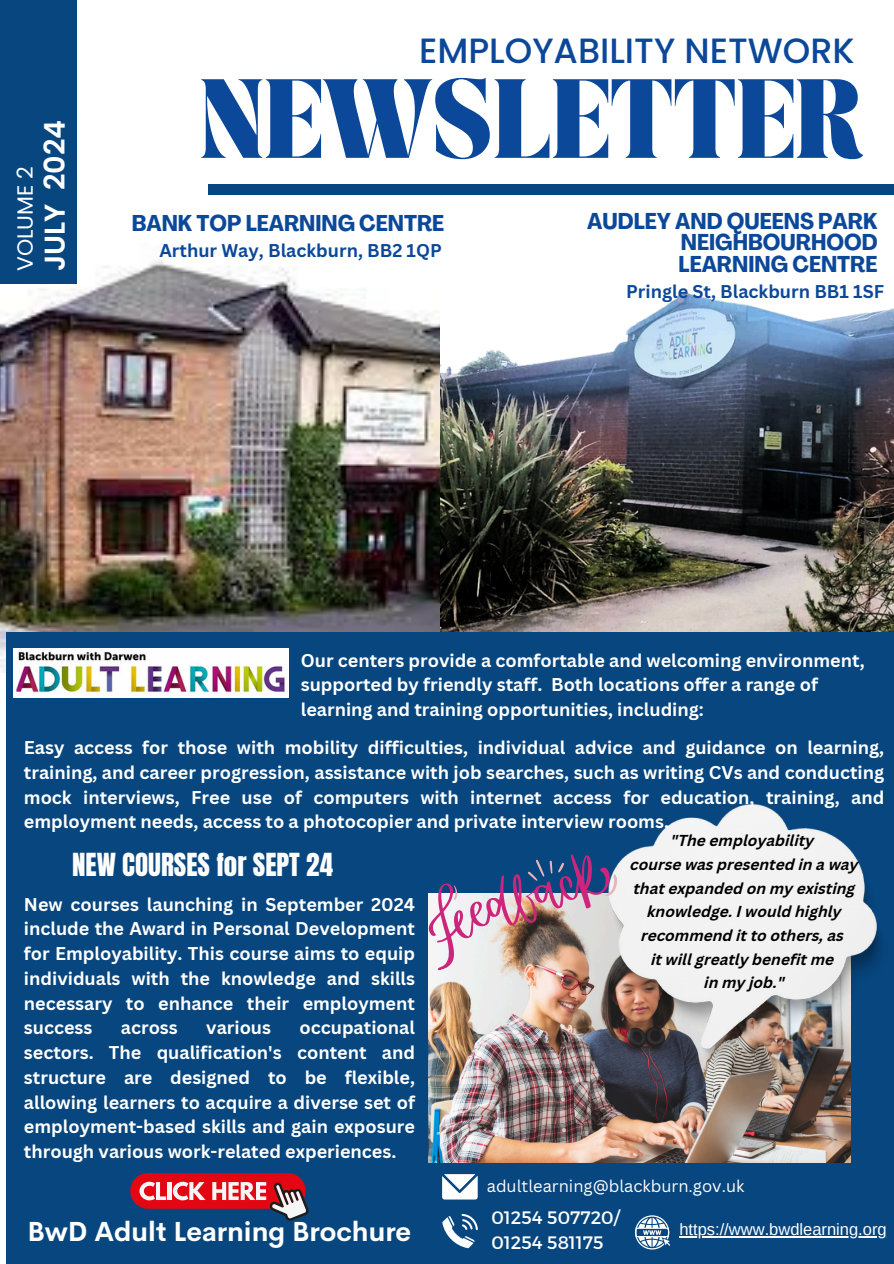
<style>
.page{position:relative;width:894px;height:1264px;background:#fff}
.page>*{position:absolute;margin:0;border:0;box-sizing:border-box;transform-origin:0 0}
.t1{font:700 69px "TANASHFORD";color:#0c4899}
.t2{font:500 35.1px "Poppins";color:#0c4899}
.t3{font:600 28.65px "Poppins";color:#fff}
.t4{font:700 27px "Cerebri Sans";color:#fff}
.t5{font:27px "Anton";color:#fefefe}
.t6{font:700 condensed 22.5px/21.3px "Agrandir";color:#0c4899;text-align:justify}
.t7{font:21.9px "Poppins";color:#fff}
.t8{font:700 18px/24.8px "Canva Sans";color:#fff;text-align:justify}
.t9{font:700 18px "Canva Sans";color:#0c4899}
.t10{font:18px/24.8px "Montserrat";color:#fefefe}
.t11{font:16.5px "Canva Sans";color:#fff}
.t12{font:16.5px "Arimo";color:#fff}
.t13{font:italic 700 15.45px/23.7px "Canva Sans";color:#000;text-align:center}
</style>
<div class="page">
<img style="left:440px;top:291px;width:453px;height:341px">
<div style="left:208px;top:184px;width:685px;height:11px;background:#07467e"></div>
<img style="left:0;top:261px;width:440px;height:411px">
<div style="left:0;top:0;width:77px;height:283px;background:#07467e"></div>
<div style="left:6px;top:632px;width:887px;height:631px;background:#07467e"></div>
<img style="left:14px;top:648px;width:274px;height:49px">
<div style="left:130px;top:1172px;width:175px;height:36px;background:#e30613;border-radius:18px"></div>
<svg style="left:139px;top:1181px;width:27px;height:19px"></svg>
<hr style="left:167px;top:1181px;width:4px;height:18px;background:#f6f6f6">
<svg style="left:173px;top:1181px;width:32px;height:19px"></svg>
<svg style="left:212px;top:1181px;width:97px;height:40px"></svg>
<img style="left:428px;top:971px;width:422px;height:191px">
<img style="left:608px;top:804px;width:273px;height:273px">
<svg style="left:428px;top:843px;width:193px;height:128px"></svg>
<svg style="left:442px;top:1213px;width:35px;height:35px"></svg>
<svg style="left:442px;top:1174px;width:35px;height:25px"></svg>
<svg style="left:635px;top:1215px;width:34px;height:33px"></svg>
<hr style="left:679px;top:1236px;width:207px;height:1px;background:#fff">
<h6 class="t7" style="left:10px;top:271px;width:106px;rotate:-90deg">VOLUME 2</h6>
<p class="t3" style="left:35px;top:271px;width:153px;rotate:-90deg">JULY 2024</p>
<h6 class="t2" style="left:419px;top:26px;width:437px">EMPLOYABILITY NETWORK</h6>
<p class="t1" style="left:199px;top:75px;width:665px">NEWSLETTER</p>
<p class="t6" style="left:132px;top:215px;width:314px">BANK TOP LEARNING CENTRE</p>
<p class="t6" style="left:678px;top:212px;width:200px;text-indent:-91px">AUDLEY AND QUEENS PARK NEIGHBOURHOOD LEARNING CENTRE</p>
<p class="t9" style="left:159px;top:238px;width:284px">Arthur Way, Blackburn, BB2 1QP</p>
<p class="t9" style="left:626px;top:279px;width:259px">Pringle St, Blackburn BB1 1SF</p>
<p class="t8" style="left:301px;top:647px;width:565px;text-align:left">Our centers provide a comfortable and welcoming environment, supported by friendly staff. Both locations offer a range of learning and training opportunities, including:</p>
<p class="t8" style="left:24px;top:734px;width:861px">Easy access for those with mobility difficulties, individual advice and guidance on learning, training, and career progression, assistance with job searches, such as writing CVs and conducting mock interviews, Free use of computers with internet access for education, training, and employment needs, access to a photocopier and private interview rooms.</p>
<p class="t13" style="left:670px;top:830px;width:145px">"The employability</p>
<p class="t13" style="left:630px;top:854px;width:230px">course was presented in a way that expanded on my existing knowledge. I would highly recommend it to others, as</p>
<h5 class="t13" style="left:651px;top:948px;width:184px">it will greatly benefit me</h5>
<p class="t13" style="left:704px;top:972px;width:82px">in my job."</p>
<p class="t5" style="left:72px;top:845px;width:262px">NEW COURSES for SEPT 24</p>
<p class="t8" style="left:24px;top:891px;width:392px">New courses launching in September 2024 include the Award in Personal Development for Employability. This course aims to equip individuals with the knowledge and skills necessary to enhance their employment success</p>
<p class="t8" style="left:24px;top:1014px;width:392px;text-indent:275px">occupational sectors. The qualification's content and structure are designed to be flexible, allowing learners to acquire a diverse set of employment-based skills and gain exposure through various work-related experiences.</p>
<p class="t8" style="left:121px;top:1014px;width:58px">across</p>
<p class="t8" style="left:206px;top:1014px;width:66px">various</p>
<p class="t4" style="left:27px;top:1213px;width:385px">BwD Adult Learning Brochure</p>
<h4 class="t11" style="left:486px;top:1174px;width:259px">adultlearning@blackburn.gov.uk</h4>
<p class="t12" style="left:679px;top:1220px;width:209px">https://www.bwdlearning.org</p>
<p class="t10" style="left:491px;top:1204px;width:130px">01254 507720/<br>01254 581175</p>
</div>
